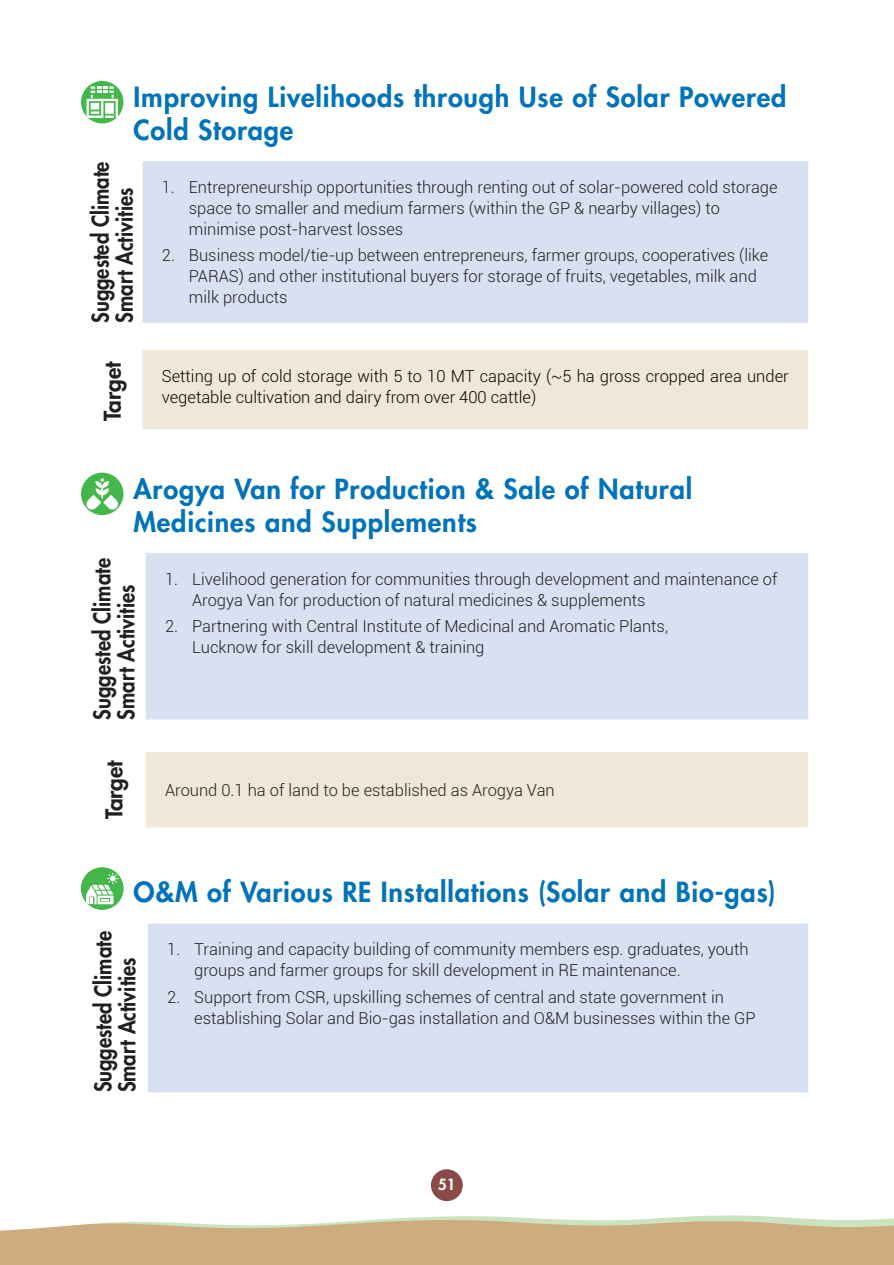
<style>
.page{position:relative;width:894px;height:1265px;background:#fff}
.page>*{position:absolute;margin:0;border:0;box-sizing:border-box;transform-origin:0 0}
.t1{font:800 27px/33px "Futura LT";letter-spacing:.03em;color:#0073bc}
.t2{font:800 22.5px/24px "Futura LT";color:#231f20;scale:.9 1}
.t3{font:800 22.5px "Futura LT";color:#231f20}
.t4{font:300 16.5px/21px "Roboto";color:#231f20}
.t5{font:300 16.5px/21px "Roboto";color:#040503}
.t6{font:800 15px "Futura LT";color:#fff}
</style>
<div class="page">
<svg style="left:2px;top:1215px;width:891px;height:49px;background:#d2b993"></svg>
<div style="left:430px;top:1169px;width:32px;height:32px;background:#8a4a48;border-radius:50%"></div>
<div style="left:81px;top:81px;width:42px;height:42px;background:#44b74b;border-radius:50%"></div>
<svg style="left:86px;top:86px;width:32px;height:32px"></svg>
<div style="left:140px;top:159px;width:670px;height:166px;background:#d8e1f2"></div>
<div style="left:140px;top:348px;width:670px;height:83px;background:#f0e7d8"></div>
<div style="left:140px;top:345px;width:672px;height:5px;background:#fff"></div>
<hr style="left:138px;top:350px;width:4px;height:79px;background:#fff">
<div style="left:807px;top:350px;width:5px;height:79px;background:#fff"></div>
<div style="left:140px;top:429px;width:672px;height:5px;background:#fff"></div>
<hr style="left:140px;top:157px;width:672px;height:4px;background:#fff">
<div style="left:807px;top:161px;width:5px;height:162px;background:#fff"></div>
<hr style="left:138px;top:161px;width:4px;height:162px;background:#fff">
<hr style="left:140px;top:323px;width:672px;height:4px;background:#fff">
<div style="left:81px;top:472px;width:42px;height:43px;background:#44b74b;border-radius:50%"></div>
<svg style="left:86px;top:478px;width:32px;height:31px"></svg>
<div style="left:143px;top:550px;width:667px;height:171px;background:#d8e1f2"></div>
<div style="left:143px;top:750px;width:667px;height:79px;background:#f0e7d8"></div>
<div style="left:143px;top:747px;width:669px;height:5px;background:#fff"></div>
<div style="left:141px;top:752px;width:5px;height:75px;background:#fff"></div>
<div style="left:807px;top:752px;width:5px;height:75px;background:#fff"></div>
<div style="left:143px;top:827px;width:669px;height:5px;background:#fff"></div>
<div style="left:143px;top:548px;width:669px;height:5px;background:#fff"></div>
<div style="left:807px;top:553px;width:5px;height:166px;background:#fff"></div>
<div style="left:141px;top:553px;width:5px;height:166px;background:#fff"></div>
<div style="left:143px;top:719px;width:669px;height:5px;background:#fff"></div>
<div style="left:81px;top:867px;width:42px;height:42px;background:#44b74b;border-radius:50%"></div>
<svg style="left:86px;top:872px;width:33px;height:32px"></svg>
<div style="left:145px;top:921px;width:665px;height:173px;background:#d8e1f2"></div>
<hr style="left:145px;top:919px;width:667px;height:4px;background:#fff">
<div style="left:807px;top:923px;width:5px;height:169px;background:#fff"></div>
<div style="left:143px;top:923px;width:5px;height:169px;background:#fff"></div>
<svg style="left:145px;top:1092px;width:665px;height:2px"></svg>
<svg style="left:0;top:1230px;width:2px;height:35px"></svg>
<h1 class="t1" style="left:133px;top:80px;width:654px">Improving Livelihoods through Use of Solar Powered<br>Cold Storage</h1>
<h2 class="t2" style="left:88px;top:323px;width:181px;rotate:-90deg">Suggested Climate<br>Smart Activities</h2>
<p class="t4" style="left:189px;top:176px;width:590px;text-indent:-27px">1. Entrepreneurship opportunities through renting out of solar-powered cold storage space to smaller and medium farmers (within the GP &amp; nearby villages) to minimise post-harvest losses</p>
<p class="t4" style="left:189px;top:244px;width:580px;text-indent:-27px">2. Business model/tie-up between entrepreneurs, farmer groups, cooperatives (like<br>PARAS) and other institutional buyers for storage of fruits, vegetables, milk and milk products</p>
<h2 class="t3" style="left:97px;top:420px;width:61px;rotate:-90deg">Target</h2>
<p class="t5" style="left:162px;top:365px;width:628px">Setting up of cold storage with 5 to 10 MT capacity (~5 ha gross cropped area under vegetable cultivation and dairy from over 400 cattle)</p>
<h1 class="t1" style="left:133px;top:471px;width:560px">Arogya Van for Production &amp; Sale of Natural<br>Medicines and Supplements</h1>
<h2 class="t2" style="left:90px;top:719px;width:181px;rotate:-90deg">Suggested Climate<br>Smart Activities</h2>
<p class="t4" style="left:192px;top:567px;width:586px;text-indent:-27px">1. Livelihood generation for communities through development and maintenance of<br>Arogya Van for production of natural medicines &amp; supplements</p>
<p class="t4" style="left:192px;top:615px;width:477px;text-indent:-27px">2. Partnering with Central Institute of Medicinal and Aromatic Plants,<br>Lucknow for skill development &amp; training</p>
<h2 class="t3" style="left:99px;top:819px;width:60px;rotate:-90deg">Target</h2>
<p class="t4" style="left:165px;top:779px;width:391px">Around 0.1 ha of land to be established as Arogya Van</p>
<h1 class="t1" style="left:133px;top:875px;width:643px">O&amp;M of Various RE Installations (Solar and Bio-gas)</h1>
<h2 class="t2" style="left:91px;top:1092px;width:181px;rotate:-90deg">Suggested Climate<br>Smart Activities</h2>
<p class="t4" style="left:194px;top:938px;width:555px;text-indent:-27px">1. Training and capacity building of community members esp. graduates, youth groups and farmer groups for skill development in RE maintenance.</p>
<p class="t4" style="left:194px;top:985px;width:562px;text-indent:-27px">2. Support from CSR, upskilling schemes of central and state government in establishing Solar and Bio-gas installation and O&amp;M businesses within the GP</p>
<p class="t6" style="left:438px;top:1174px;width:19px">51</p>
</div>
